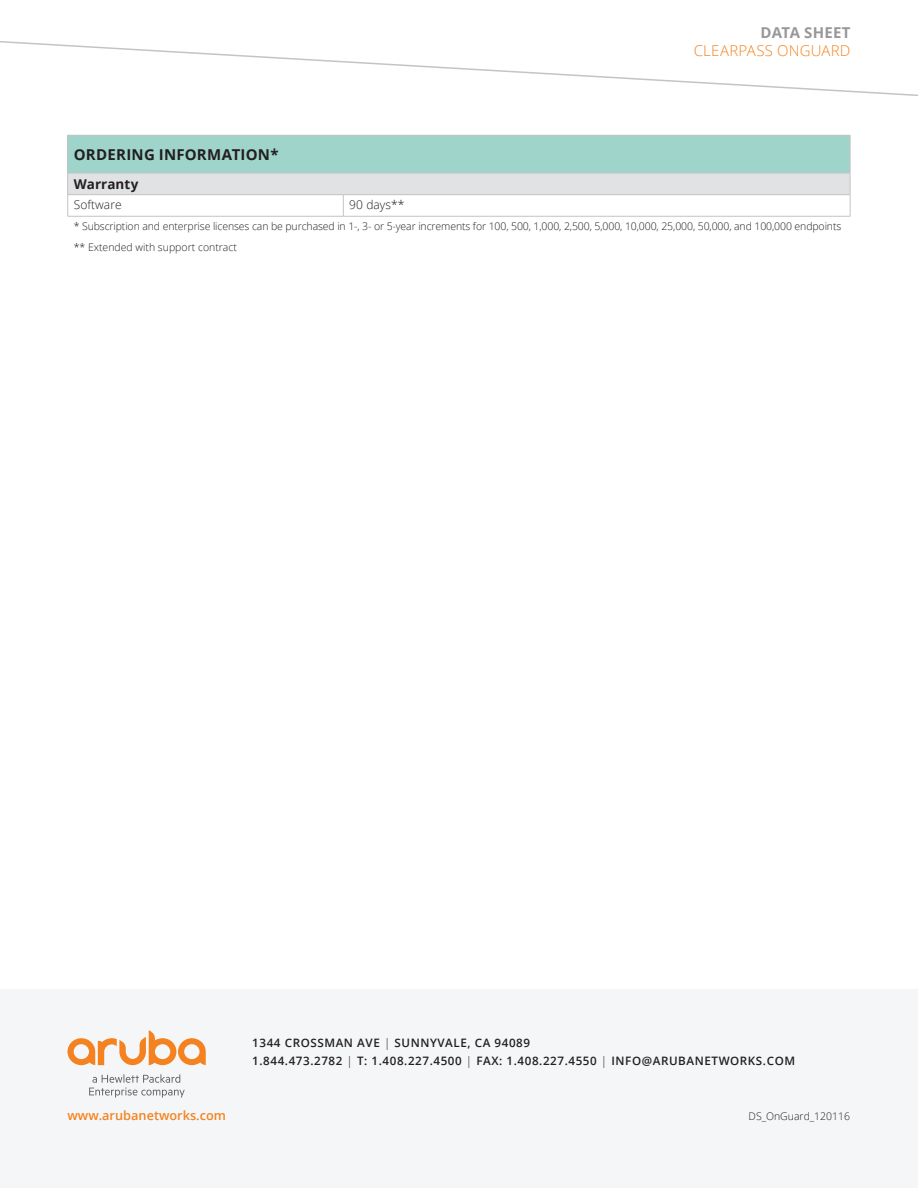
<style>
.page{position:relative;width:918px;height:1188px;background:#fff}
.page>*{position:absolute;margin:0;border:0;box-sizing:border-box;transform-origin:0 0}
.t1{font:700 15px "Open Sans";letter-spacing:.015em;color:#231f20}
.t2{font:300 15px "Open Sans";letter-spacing:.015em;color:#f58320}
.t3{font:700 15px "Open Sans";letter-spacing:.01em;color:#999899}
.t4{font:700 13.5px "Open Sans";letter-spacing:.005em;color:#231f20}
.t5{font:600 12.75px "Open Sans";color:#f58320}
.t6{font:300 12px "Open Sans";letter-spacing:.005em;color:#231f20}
.t7{font:600 11.7px/18px "Open Sans";letter-spacing:.05em;color:#231f20}
.t8{font:300 10.5px/21.6px "Open Sans";letter-spacing:-.01em;color:#231f20}
.s1{font-weight:300}
</style>
<div class="page">
<svg style="left:0;top:41px;width:918px;height:55px"></svg>
<div style="left:0;top:990px;width:918px;height:198px;background:#f4f6f7"></div>
<svg style="left:89px;top:1074px;width:96px;height:24px"></svg>
<svg style="left:67px;top:1030px;width:139px;height:35px"></svg>
<div style="left:68px;top:135px;width:782px;height:38px;background:#9fd4ca"></div>
<div style="left:68px;top:173px;width:782px;height:22px;background:#e1e2e4"></div>
<hr style="left:68px;top:135px;width:275px;height:1px;background:#c3c4c6">
<hr style="left:67px;top:136px;width:1px;height:37px;background:#c3c4c6">
<hr style="left:343px;top:135px;width:507px;height:1px;background:#c3c4c6">
<hr style="left:850px;top:136px;width:1px;height:37px;background:#c3c4c6">
<hr style="left:68px;top:216px;width:275px;height:1px;background:#c3c4c6">
<svg style="left:343px;top:195px;width:1px;height:21px"></svg>
<hr style="left:343px;top:216px;width:507px;height:1px;background:#c3c4c6">
<hr style="left:68px;top:173px;width:275px;height:1px;background:#c3c4c6">
<svg style="left:67px;top:173px;width:1px;height:43px"></svg>
<hr style="left:343px;top:173px;width:507px;height:1px;background:#c3c4c6">
<svg style="left:850px;top:173px;width:1px;height:43px"></svg>
<hr style="left:68px;top:194px;width:275px;height:1px;background:#c3c4c6">
<hr style="left:343px;top:194px;width:507px;height:1px;background:#c3c4c6">
<h1 class="t3" style="left:761px;top:22px;width:92px">DATA SHEET</h1>
<h1 class="t2" style="left:694px;top:41px;width:158px">CLEARPASS ONGUARD</h1>
<h1 class="t1" style="left:74px;top:144px;width:206px">ORDERING INFORMATION*</h1>
<p class="t4" style="left:74px;top:174px;width:66px">Warranty</p>
<p class="t6" style="left:74px;top:197px;width:49px">Software</p>
<p class="t6" style="left:349px;top:197px;width:57px">90 days**</p>
<p class="t8" style="left:74px;top:215px;width:769px">* Subscription and enterprise licenses can be purchased in 1-, 3- or 5-year increments for 100, 500, 1,000, 2,500, 5,000, 10,000, 25,000, 50,000, and 100,000 endpoints ** Extended with support contract</p>
<p class="t7" style="left:252px;top:1033px;width:544px">1344 CROSSMAN AVE <span class="s1">|</span> SUNNYVALE, CA 94089<br>1.844.473.2782 <span class="s1">|</span> T: 1.408.227.4500 <span class="s1">|</span> FAX: 1.408.227.4550 <span class="s1">|</span> INFO@ARUBANETWORKS.COM</p>
<p class="t5" style="left:68px;top:1107px;width:160px">www.arubanetworks.com</p>
<p class="t8" style="left:749px;top:1106px;width:103px">DS_OnGuard_120116</p>
</div>
